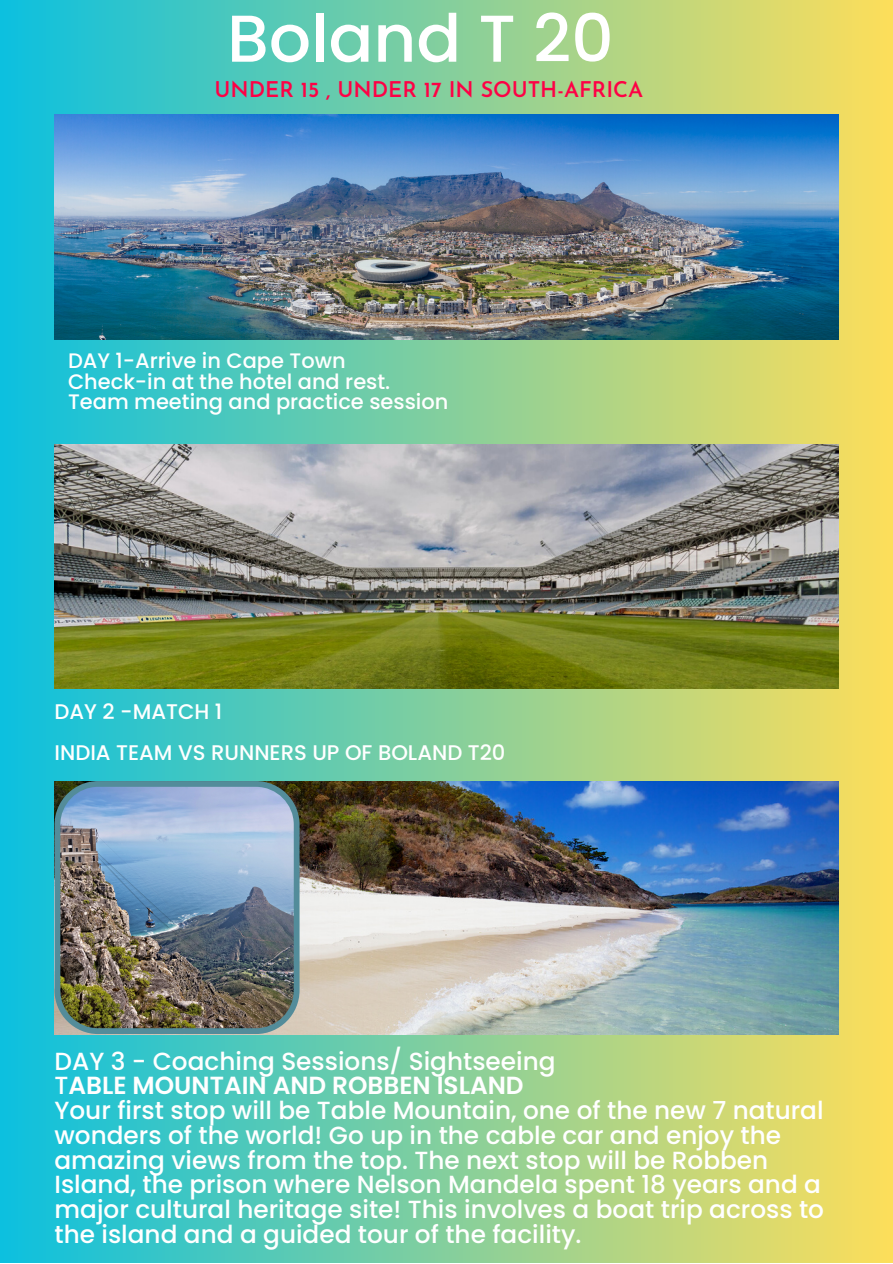
<style>
.page{position:relative;width:893px;height:1264px;background:#fff}
.page>*{position:absolute;margin:0;border:0;box-sizing:border-box;transform-origin:0 0}
.t1{font:500 66.15px "Poppins";color:#fff}
.t2{font:500 24.75px/24.8px "Poppins";color:#fff}
.t3{font:600 24.75px "Poppins";color:#fff}
.t4{font:600 21.6px "Josefin Sans";color:#ff0045}
.t5{font:500 21.15px "Poppins";color:#fff}
.t6{font:500 21px "Poppins";color:#fff}
.s1{font-weight:500}
</style>
<div class="page">
<div style="left:0;top:0;width:892px;height:1262px;background:linear-gradient(to right,#0dc0de,#fbdd5b)"></div>
<img style="left:55px;top:781px;width:783px;height:253px">
<img style="left:55px;top:444px;width:783px;height:244px">
<img style="left:55px;top:114px;width:783px;height:225px">
<img style="left:55px;top:781px;width:244px;height:252px">
<p class="t1" style="left:227px;top:-8px;width:388px">Boland T 20</p>
<p class="t4" style="left:214px;top:80px;width:430px">UNDER 15 , UNDER 17 IN SOUTH-AFRICA</p>
<p class="t6" style="left:68px;top:346px;width:279px">DAY 1-Arrive in Cape Town</p>
<p class="t6" style="left:68px;top:366px;width:324px">Check-in at the hotel and rest.</p>
<p class="t6" style="left:68px;top:387px;width:382px">Team meeting and practice session</p>
<p class="t5" style="left:55px;top:696px;width:169px">DAY 2 -MATCH 1</p>
<p class="t5" style="left:55px;top:737px;width:452px">INDIA TEAM VS RUNNERS UP OF BOLAND T20</p>
<p class="t2" style="left:55px;top:1048px;width:502px">DAY 3 - Coaching Sessions/ Sightseeing</p>
<p class="t3" style="left:55px;top:1068px;width:470px"><span class="s1">T</span>ABLE MOUNTAIN AND ROBBEN ISLAND</p>
<p class="t2" style="left:55px;top:1098px;width:771px">Your first stop will be Table Mountain, one of the new 7 natural wonders of the world! Go up in the cable car and enjoy the amazing views from the top. The next stop will be Robben Island, the prison where Nelson Mandela spent 18 years and a major cultural heritage site! This involves a boat trip across to the island and a guided tour of the facility.</p>
</div>
